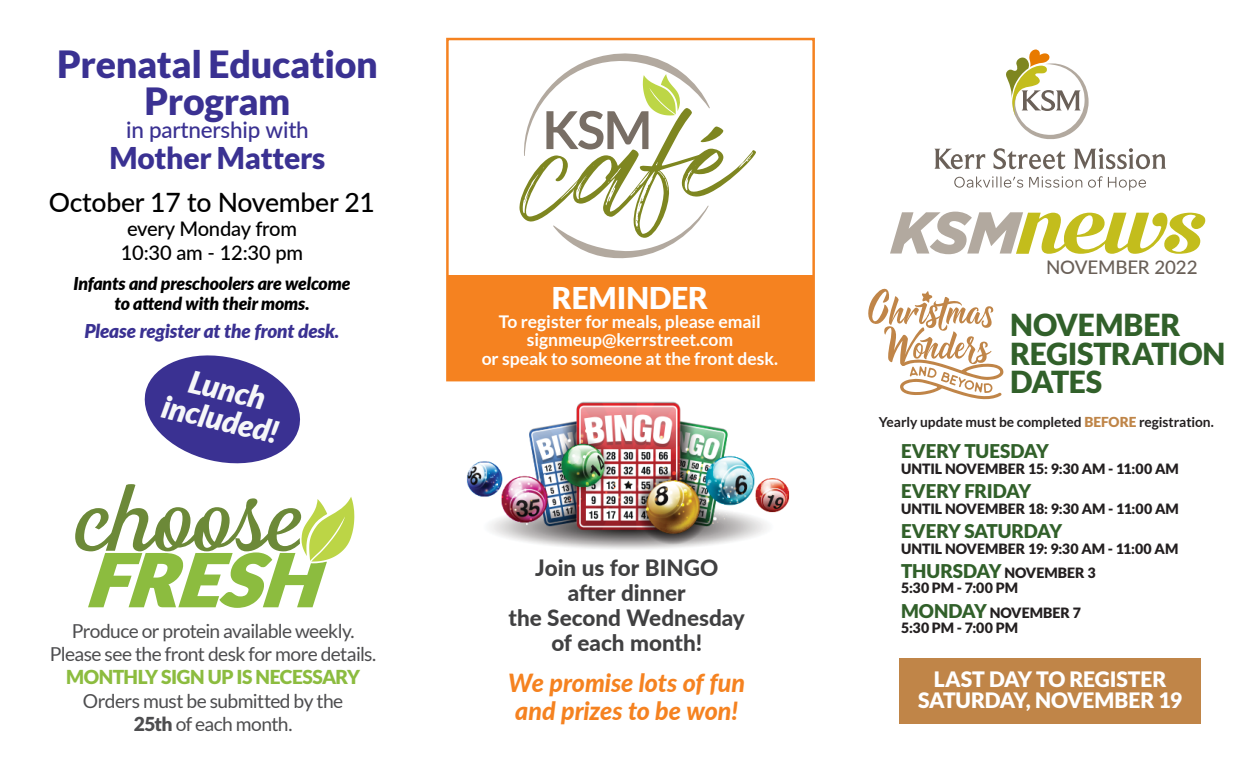
<style>
.page{position:relative;width:1260px;height:765px;background:#fff}
.page>*{position:absolute;margin:0;border:0;box-sizing:border-box;transform-origin:0 0}
.t1{font:82.25px "Beauford";color:#c3bd1c}
.t2{font:italic 900 58.88px "Gotham";color:#b2a99f}
.t3{font:900 37.5px/37.5px "Lato";letter-spacing:-.01em;color:#3a3192;text-align:center}
.t4{font:italic 900 30.88px/30.4px "Lato";color:#f6f7f8;text-align:center}
.t5{font:900 30.25px/28.2px "Lato";letter-spacing:-.01em;color:#31602a}
.t6{font:900 30px "Lato";letter-spacing:-.01em;color:#3a3192}
.t7{font:900 30px "Lato";color:#fff}
.t8{font:500 26.62px "Lato";letter-spacing:-.01em;color:#000}
.t9{font:italic 800 25px/27.5px "Lato";color:#f58220}
.t10{font:800 22.5px/25px "Lato";color:#404041;text-align:center}
.t11{font:500 22.5px "Lato";letter-spacing:-.01em;color:#3a3192}
.t12{font:900 21.25px/20.9px "Lato";letter-spacing:-.01em;color:#fff;text-align:center}
.t13{font:500 20.12px/23.8px "Lato";letter-spacing:-.01em;color:#000;text-align:center}
.t14{font:19.25px/23.4px "Lato";letter-spacing:-.03em;color:#4d4d4f;text-align:center}
.t15{font:900 19.25px "Lato";letter-spacing:-.025em;color:#8cbc3f}
.t16{font:italic 900 19px "Lato";letter-spacing:-.01em;color:#3a3192}
.t17{font:900 18.88px "Lato";letter-spacing:-.01em;color:#31602a}
.t18{font:500 18.75px "Lato";letter-spacing:-.005em;color:#6a6058}
.t19{font:italic 900 17.75px/19.8px "Lato";letter-spacing:-.01em;color:#000;text-align:center}
.t20{font:700 17.5px/18.8px "Lato";color:#fff;text-align:center}
.t21{font:900 14.25px/23.8px "Lato";letter-spacing:.005em;color:#231f20}
.t22{font:700 13.75px "Lato";letter-spacing:-.005em;color:#231f20}
.s1{font-weight:900}
.s2{font-family:"Beauford";font-weight:400;font-style:normal;font-size:82.25px;color:#c3bd1c}
.s3{font-weight:900;color:#bf8548}
.s4{font-size:18.88px;color:#31602a}
</style>
<div class="page">
<svg style="left:144px;top:355px;width:156px;height:109px"></svg>
<img style="left:447px;top:381px;width:361px;height:168px">
<svg style="left:934px;top:49px;width:232px;height:325px"></svg>
<svg style="left:75px;top:484px;width:279px;height:124px"></svg>
<svg style="left:868px;top:288px;width:135px;height:112px"></svg>
<div style="left:899px;top:658px;width:302px;height:66px;background:#c08548"></div>
<svg style="left:519px;top:53px;width:237px;height:206px"></svg>
<div style="left:447px;top:275px;width:367px;height:105px;background:#f58220"></div>
<div style="left:446px;top:38px;width:369px;height:343px;border:2px solid #f58220"></div>
<h3 class="t3" style="left:57px;top:45px;width:322px">Prenatal Education<br>Program</h3>
<h3 class="t11" style="left:126px;top:114px;width:184px">in partnership with</h3>
<h3 class="t6" style="left:110px;top:141px;width:217px">Mother Matters</h3>
<h3 class="t8" style="left:49px;top:183px;width:328px">October 17 to November 21</h3>
<h3 class="t13" style="left:121px;top:216px;width:184px">every Monday from<br>10:30 am - 12:30 pm</h3>
<p class="t19" style="left:73px;top:273px;width:279px">Infants and preschoolers are welcome to attend with their moms.</p>
<h3 class="t16" style="left:84px;top:317px;width:257px">Please register at the front desk.</h3>
<h3 class="t4" style="left:173px;top:360px;width:120px;rotate:13deg">Lunch included!</h3>
<h3 class="t14" style="left:50px;top:619px;width:328px">Produce or protein available weekly.<br>Please see the front desk for more details.</h3>
<h3 class="t15" style="left:66px;top:666px;width:295px">MONTHLY SIGN UP IS NECESSARY</h3>
<h3 class="t14" style="left:83px;top:689px;width:262px">Orders must be submitted by the<br><span class="s1">25th</span> of each month.</h3>
<h3 class="t7" style="left:552px;top:280px;width:158px">REMINDER</h3>
<p class="t20" style="left:482px;top:312px;width:298px">To register for meals, please email signmeup@kerrstreet.com<br>or speak to someone at the front desk.</p>
<h3 class="t10" style="left:509px;top:554px;width:238px">Join us for BINGO after dinner<br>the Second Wednesday of each month!</h3>
<h3 class="t9" style="left:508px;top:668px;width:238px">We promise lots of fun and prizes to be won!</h3>
<h2 class="t2" style="left:891px;top:199px;width:174px">KSM<span class="s2">n</span></h2>
<h3 class="t18" style="left:1046px;top:253px;width:153px">NOVEMBER 2022</h3>
<h1 class="t1" style="left:1064px;top:177px;width:143px">ews</h1>
<h3 class="t5" style="left:1010px;top:310px;width:217px">NOVEMBER<br>REGISTRATION<br>DATES</h3>
<p class="t22" style="left:879px;top:415px;width:337px">Yearly update must be completed <span class="s3">BEFORE</span> registration.</p>
<h3 class="t17" style="left:901px;top:440px;width:149px">EVERY TUESDAY</h3>
<p class="t21" style="left:901px;top:457px;width:279px">UNTIL NOVEMBER 15: 9:30 AM - 11:00 AM</p>
<h3 class="t17" style="left:901px;top:480px;width:132px">EVERY FRIDAY</h3>
<p class="t21" style="left:901px;top:497px;width:279px">UNTIL NOVEMBER 18: 9:30 AM - 11:00 AM</p>
<h3 class="t17" style="left:901px;top:520px;width:163px">EVERY SATURDAY</h3>
<p class="t21" style="left:901px;top:537px;width:279px">UNTIL NOVEMBER 19: 9:30 AM - 11:00 AM<br><span class="s4">THURSDAY</span> NOVEMBER 3</p>
<p class="t21" style="left:901px;top:576px;width:181px;line-height:24.2px">5:30 PM - 7:00 PM<br><span class="s4">MONDAY</span> NOVEMBER 7</p>
<p class="t21" style="left:901px;top:616px;width:118px">5:30 PM - 7:00 PM</p>
<h3 class="t12" style="left:918px;top:669px;width:265px">LAST DAY TO REGISTER<br>SATURDAY, NOVEMBER 19</h3>
</div>
